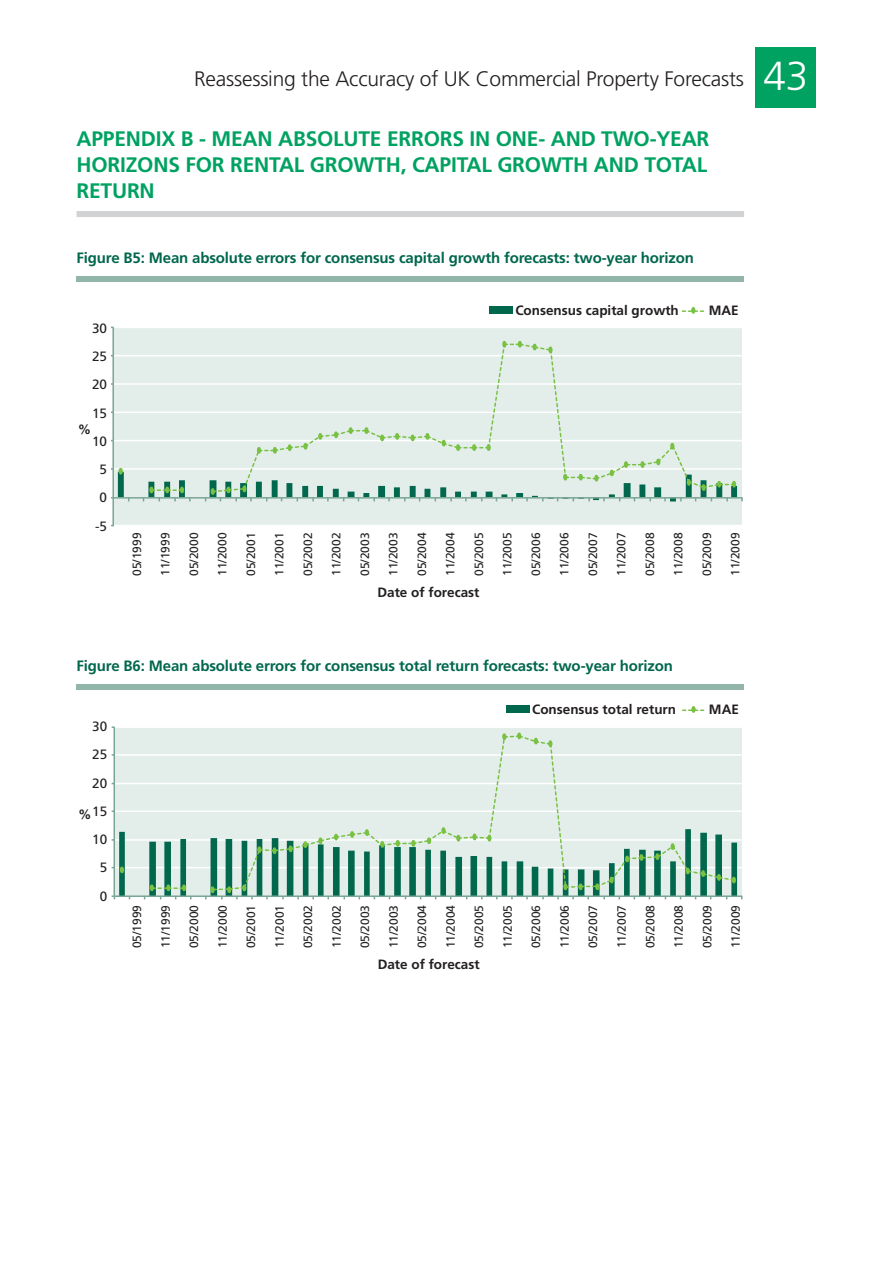
<style>
.page{position:relative;width:894px;height:1263px;background:#fff}
.page>*{position:absolute;margin:0;border:0;box-sizing:border-box;transform-origin:0 0}
.t1{font:700 21px/25.8px "Frutiger";letter-spacing:-.01em;color:#00a261;text-align:justify}
.t2{font:300 21px "Frutiger";letter-spacing:-.01em;color:#231f20}
.t3{font:700 15px "Frutiger";letter-spacing:-.01em;color:#01674d}
.t4{font:700 13.5px "Frutiger";color:#231f20}
.t5{font:13.5px/28.2px "Frutiger";color:#231f20}
.t6{font:12px "Frutiger";color:#231f20}
.s1{font-size:40.5px;color:#fff}
</style>
<div class="page">
<div style="left:755px;top:47px;width:61px;height:61px;background:#00a261"></div>
<div style="left:77px;top:211px;width:667px;height:6px;background:#d1d2d4"></div>
<div style="left:77px;top:276px;width:667px;height:6px;background:#91b5a8"></div>
<div style="left:490px;top:307px;width:23px;height:7px;background:#01674d"></div>
<svg style="left:682px;top:307px;width:23px;height:7px"></svg>
<div style="left:113px;top:328px;width:629px;height:198px;background:#e3eeea"></div>
<hr style="left:113px;top:525px;width:629px;height:1px;background:#fff">
<hr style="left:113px;top:412px;width:629px;height:1px;background:#fff">
<hr style="left:113px;top:383px;width:629px;height:2px;background:#fff">
<hr style="left:113px;top:355px;width:629px;height:1px;background:#fff">
<hr style="left:112px;top:328px;width:2px;height:198px;background:#7aa695">
<svg style="left:150px;top:343px;width:586px;height:84px"></svg>
<svg style="left:502px;top:341px;width:5px;height:7px"></svg>
<svg style="left:518px;top:341px;width:4px;height:7px"></svg>
<svg style="left:533px;top:344px;width:4px;height:6px"></svg>
<svg style="left:548px;top:347px;width:5px;height:6px"></svg>
<svg style="left:111px;top:427px;width:632px;height:75px"></svg>
<div style="left:77px;top:684px;width:667px;height:6px;background:#91b5a8"></div>
<div style="left:507px;top:706px;width:23px;height:7px;background:#01674d"></div>
<svg style="left:683px;top:706px;width:22px;height:7px"></svg>
<div style="left:114px;top:727px;width:628px;height:169px;background:#e3eeea"></div>
<hr style="left:114px;top:811px;width:628px;height:1px;background:#fff">
<hr style="left:114px;top:783px;width:628px;height:1px;background:#fff">
<hr style="left:114px;top:754px;width:628px;height:2px;background:#fff">
<hr style="left:114px;top:726px;width:628px;height:2px;background:#fff">
<hr style="left:114px;top:727px;width:1px;height:169px;background:#7aa695">
<svg style="left:151px;top:734px;width:585px;height:93px"></svg>
<svg style="left:502px;top:733px;width:4px;height:7px"></svg>
<svg style="left:517px;top:733px;width:4px;height:6px"></svg>
<svg style="left:534px;top:738px;width:4px;height:6px"></svg>
<svg style="left:548px;top:740px;width:5px;height:7px"></svg>
<svg style="left:112px;top:827px;width:631px;height:72px"></svg>
<h1 class="t2" style="left:194px;top:67px;width:616px">Reassessing the Accuracy of UK Commercial Property Forecasts <span class="s1">43</span></h1>
<h1 class="t1" style="left:77px;top:126px;width:634px">APPENDIX B - MEAN ABSOLUTE ERRORS IN ONE- AND TWO-YEAR HORIZONS FOR RENTAL GROWTH, CAPITAL GROWTH AND TOTAL RETURN</h1>
<p class="t3" style="left:77px;top:249px;width:619px">Figure B5: Mean absolute errors for consensus capital growth forecasts: two-year horizon</p>
<p class="t5" style="left:92px;top:314px;width:17px">30</p>
<p class="t5" style="left:92px;top:342px;width:17px">25</p>
<p class="t5" style="left:92px;top:370px;width:17px">20<br>15</p>
<p class="t4" style="left:78px;top:421px;width:15px">%</p>
<p class="t5" style="left:92px;top:427px;width:17px">10</p>
<p class="t5" style="left:100px;top:455px;width:9px">5</p>
<p class="t5" style="left:100px;top:484px;width:9px">0</p>
<p class="t5" style="left:95px;top:512px;width:14px">-5</p>
<p class="t4" style="left:515px;top:303px;width:165px">Consensus capital growth</p>
<p class="t4" style="left:709px;top:303px;width:31px">MAE</p>
<p class="t6" style="left:130px;top:576px;width:45px;rotate:-90deg">05/1999</p>
<p class="t6" style="left:158px;top:576px;width:45px;rotate:-90deg">11/1999</p>
<p class="t6" style="left:187px;top:576px;width:45px;rotate:-90deg">05/2000</p>
<p class="t6" style="left:215px;top:576px;width:45px;rotate:-90deg">11/2000</p>
<p class="t6" style="left:244px;top:576px;width:45px;rotate:-90deg">05/2001</p>
<p class="t6" style="left:272px;top:576px;width:45px;rotate:-90deg">11/2001</p>
<p class="t6" style="left:301px;top:576px;width:45px;rotate:-90deg">05/2002</p>
<p class="t6" style="left:329px;top:576px;width:45px;rotate:-90deg">11/2002</p>
<p class="t6" style="left:358px;top:576px;width:45px;rotate:-90deg">05/2003</p>
<p class="t6" style="left:386px;top:576px;width:45px;rotate:-90deg">11/2003</p>
<p class="t6" style="left:415px;top:576px;width:45px;rotate:-90deg">05/2004</p>
<p class="t6" style="left:443px;top:576px;width:45px;rotate:-90deg">11/2004</p>
<p class="t6" style="left:472px;top:576px;width:45px;rotate:-90deg">05/2005</p>
<p class="t6" style="left:500px;top:576px;width:45px;rotate:-90deg">11/2005</p>
<p class="t6" style="left:529px;top:576px;width:45px;rotate:-90deg">05/2006</p>
<p class="t6" style="left:557px;top:576px;width:45px;rotate:-90deg">11/2006</p>
<p class="t6" style="left:586px;top:576px;width:45px;rotate:-90deg">05/2007</p>
<p class="t6" style="left:614px;top:576px;width:45px;rotate:-90deg">11/2007</p>
<p class="t6" style="left:643px;top:576px;width:45px;rotate:-90deg">05/2008</p>
<p class="t6" style="left:671px;top:576px;width:45px;rotate:-90deg">11/2008</p>
<p class="t6" style="left:700px;top:576px;width:45px;rotate:-90deg">05/2009</p>
<p class="t6" style="left:728px;top:576px;width:45px;rotate:-90deg">11/2009</p>
<p class="t4" style="left:377px;top:584px;width:104px">Date of forecast</p>
<p class="t3" style="left:77px;top:657px;width:598px">Figure B6: Mean absolute errors for consensus total return forecasts: two-year horizon</p>
<p class="t5" style="left:92px;top:712px;width:17px">30</p>
<p class="t5" style="left:92px;top:740px;width:17px">25</p>
<p class="t5" style="left:92px;top:769px;width:17px">20<br>15</p>
<p class="t4" style="left:78px;top:807px;width:15px">%</p>
<p class="t5" style="left:92px;top:825px;width:17px">10</p>
<p class="t5" style="left:100px;top:853px;width:9px">5</p>
<p class="t5" style="left:100px;top:882px;width:9px">0</p>
<p class="t4" style="left:532px;top:702px;width:146px">Consensus total return</p>
<p class="t4" style="left:709px;top:702px;width:31px">MAE</p>
<p class="t6" style="left:130px;top:948px;width:45px;rotate:-90deg">05/1999</p>
<p class="t6" style="left:159px;top:948px;width:45px;rotate:-90deg">11/1999</p>
<p class="t6" style="left:187px;top:948px;width:45px;rotate:-90deg">05/2000</p>
<p class="t6" style="left:216px;top:948px;width:45px;rotate:-90deg">11/2000</p>
<p class="t6" style="left:244px;top:948px;width:45px;rotate:-90deg">05/2001</p>
<p class="t6" style="left:273px;top:948px;width:45px;rotate:-90deg">11/2001</p>
<p class="t6" style="left:301px;top:948px;width:45px;rotate:-90deg">05/2002</p>
<p class="t6" style="left:330px;top:948px;width:45px;rotate:-90deg">11/2002</p>
<p class="t6" style="left:358px;top:948px;width:45px;rotate:-90deg">05/2003</p>
<p class="t6" style="left:387px;top:948px;width:45px;rotate:-90deg">11/2003</p>
<p class="t6" style="left:415px;top:948px;width:45px;rotate:-90deg">05/2004</p>
<p class="t6" style="left:444px;top:948px;width:45px;rotate:-90deg">11/2004</p>
<p class="t6" style="left:472px;top:948px;width:45px;rotate:-90deg">05/2005</p>
<p class="t6" style="left:501px;top:948px;width:45px;rotate:-90deg">11/2005</p>
<p class="t6" style="left:529px;top:948px;width:45px;rotate:-90deg">05/2006</p>
<p class="t6" style="left:558px;top:948px;width:45px;rotate:-90deg">11/2006</p>
<p class="t6" style="left:586px;top:948px;width:45px;rotate:-90deg">05/2007</p>
<p class="t6" style="left:615px;top:948px;width:45px;rotate:-90deg">11/2007</p>
<p class="t6" style="left:643px;top:948px;width:45px;rotate:-90deg">05/2008</p>
<p class="t6" style="left:672px;top:948px;width:45px;rotate:-90deg">11/2008</p>
<p class="t6" style="left:700px;top:948px;width:45px;rotate:-90deg">05/2009</p>
<p class="t6" style="left:729px;top:948px;width:45px;rotate:-90deg">11/2009</p>
<p class="t4" style="left:378px;top:956px;width:104px">Date of forecast</p>
</div>
